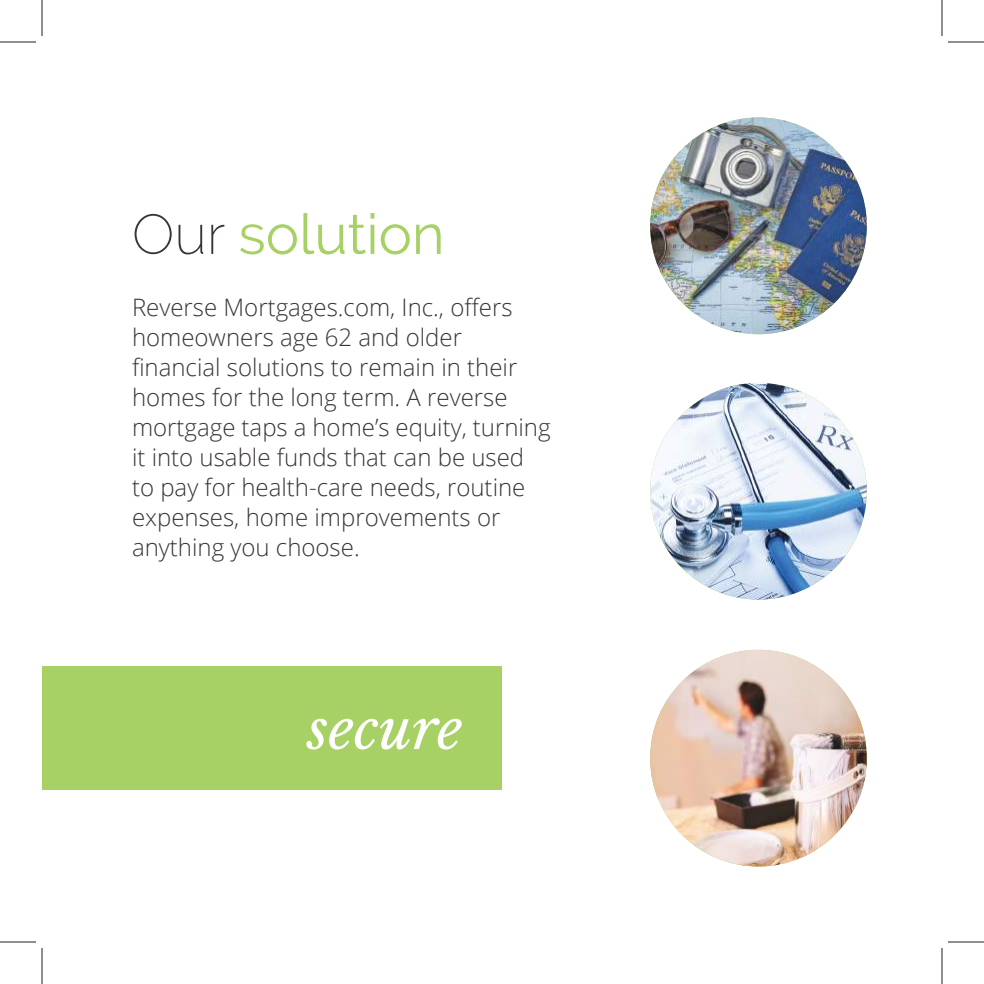
<style>
.page{position:relative;width:984px;height:984px;background:#fff}
.page>*{position:absolute;margin:0;border:0;box-sizing:border-box;transform-origin:0 0}
.t1{font:56px "Raleway";color:#a7d164}
.t2{font:italic 56px "Libre Baskerville";color:#fff}
.t3{font:300 24px/30px "Open Sans";color:#393535}
.s1{font-weight:200;color:#393535}
</style>
<div class="page">
<div style="left:42px;top:666px;width:460px;height:124px;background:#a7d164"></div>
<img style="left:650px;top:383px;width:217px;height:217px;border-radius:108px">
<img style="left:650px;top:117px;width:217px;height:217px;border-radius:108px">
<img style="left:650px;top:650px;width:217px;height:217px;border-radius:108px">
<hr style="left:0;top:42px;width:36px;height:1px;background:#241f1f">
<hr style="left:948px;top:42px;width:36px;height:1px;background:#241f1f">
<hr style="left:0;top:942px;width:36px;height:1px;background:#241f1f">
<hr style="left:948px;top:942px;width:36px;height:1px;background:#241f1f">
<hr style="left:42px;top:0;width:1px;height:36px;background:#241f1f">
<hr style="left:42px;top:948px;width:1px;height:36px;background:#241f1f">
<hr style="left:942px;top:0;width:1px;height:36px;background:#241f1f">
<hr style="left:942px;top:948px;width:1px;height:36px;background:#241f1f">
<h1 class="t1" style="left:132px;top:202px;width:314px"><span class="s1">Our</span> solution</h1>
<p class="t3" style="left:132px;top:292px;width:420px">Reverse Mortgages.com, Inc., offers homeowners age 62 and older financial solutions to remain in their homes for the long term. A reverse mortgage taps a home’s equity, turning it into usable funds that can be used to pay for health-care needs, routine expenses, home improvements or anything you choose.</p>
<h1 class="t2" style="left:307px;top:695px;width:157px">secure</h1>
</div>
